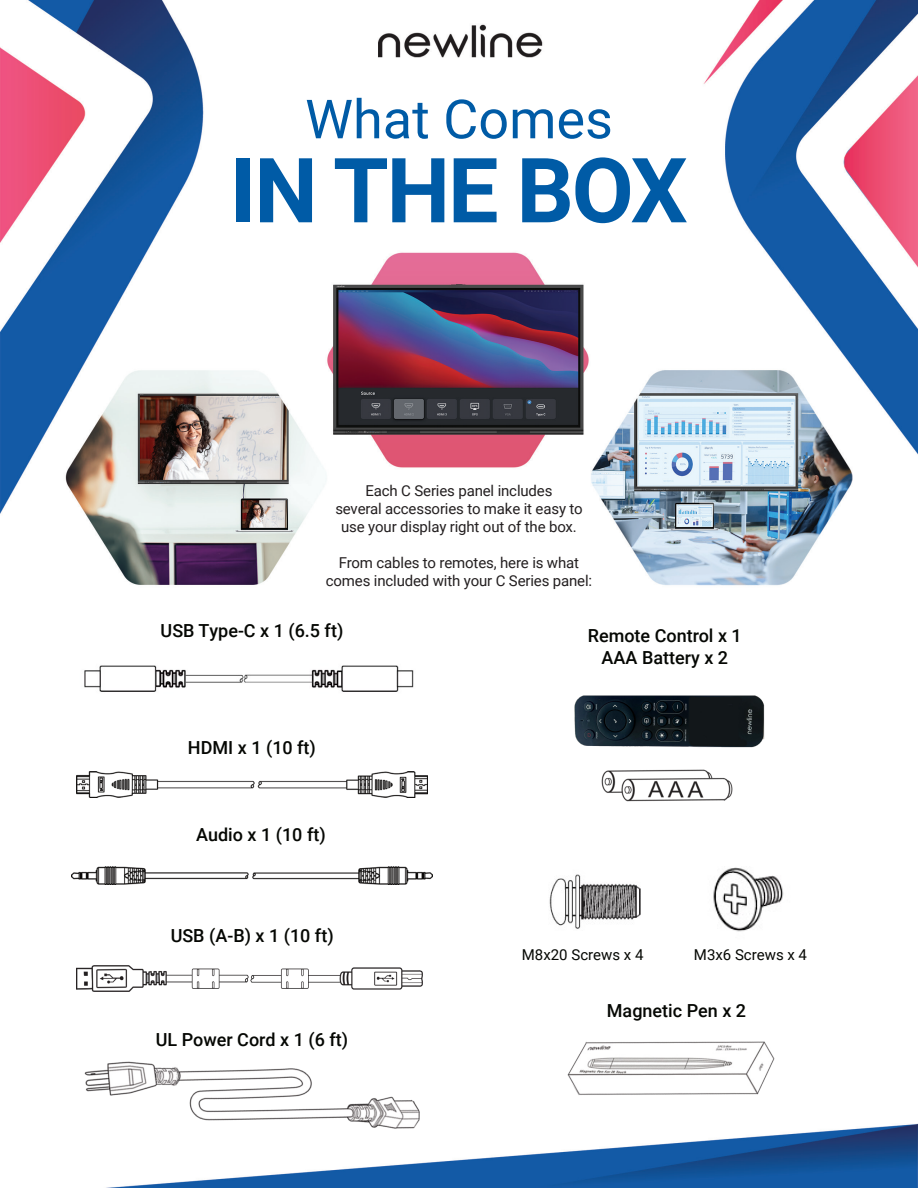
<style>
.page{position:relative;width:918px;height:1188px;background:#fff}
.page>*{position:absolute;margin:0;border:0;box-sizing:border-box;transform-origin:0 0}
.t1{font:700 90px "Roboto";letter-spacing:-.025em;color:#005ba6}
.t2{font:54px "Roboto";color:#005ba6}
.t3{font:500 18px "Roboto";color:#050703}
.t4{font:15px "Roboto";letter-spacing:-.01em;color:#231f20}
.t5{font:15px "Roboto";color:#050703}
</style>
<div class="page">
<img style="left:0;top:0;width:918px;height:1188px">
<img style="left:84px;top:1061px;width:336px;height:67px">
<img style="left:76px;top:771px;width:352px;height:27px">
<img style="left:76px;top:654px;width:352px;height:48px">
<img style="left:601px;top:770px;width:131px;height:32px">
<img style="left:572px;top:691px;width:195px;height:58px">
<img style="left:703px;top:857px;width:91px;height:86px">
<img style="left:542px;top:863px;width:101px;height:77px">
<img style="left:568px;top:1040px;width:206px;height:55px">
<img style="left:71px;top:867px;width:362px;height:17px">
<img style="left:76px;top:965px;width:347px;height:26px">
<p class="t2" style="left:305px;top:81px;width:309px">What Comes</p>
<p class="t1" style="left:230px;top:127px;width:459px">IN THE BOX</p>
<p class="t4" style="left:366px;top:480px;width:188px">Each C Series panel includes</p>
<p class="t4" style="left:335px;top:498px;width:249px">several accessories to make it easy to</p>
<p class="t4" style="left:341px;top:516px;width:237px">use your display right out of the box.</p>
<p class="t4" style="left:339px;top:552px;width:242px">From cables to remotes, here is what</p>
<p class="t4" style="left:326px;top:570px;width:268px">comes included with your C Series panel:</p>
<p class="t3" style="left:161px;top:618px;width:184px">USB Type-C x 1 (6.5 ft)</p>
<p class="t3" style="left:588px;top:623px;width:156px">Remote Control x 1</p>
<p class="t3" style="left:602px;top:645px;width:128px">AAA Battery x 2</p>
<p class="t3" style="left:188px;top:735px;width:130px">HDMI x 1 (10 ft)</p>
<p class="t3" style="left:196px;top:822px;width:131px">Audio x 1 (10 ft)</p>
<p class="t3" style="left:171px;top:923px;width:164px">USB (A-B) x 1 (10 ft)</p>
<p class="t3" style="left:156px;top:1027px;width:194px">UL Power Cord x 1 (6 ft)</p>
<p class="t5" style="left:522px;top:944px;width:123px">M8x20 Screws x 4</p>
<p class="t5" style="left:694px;top:944px;width:115px">M3x6 Screws x 4</p>
<p class="t3" style="left:607px;top:998px;width:141px">Magnetic Pen x 2</p>
</div>
